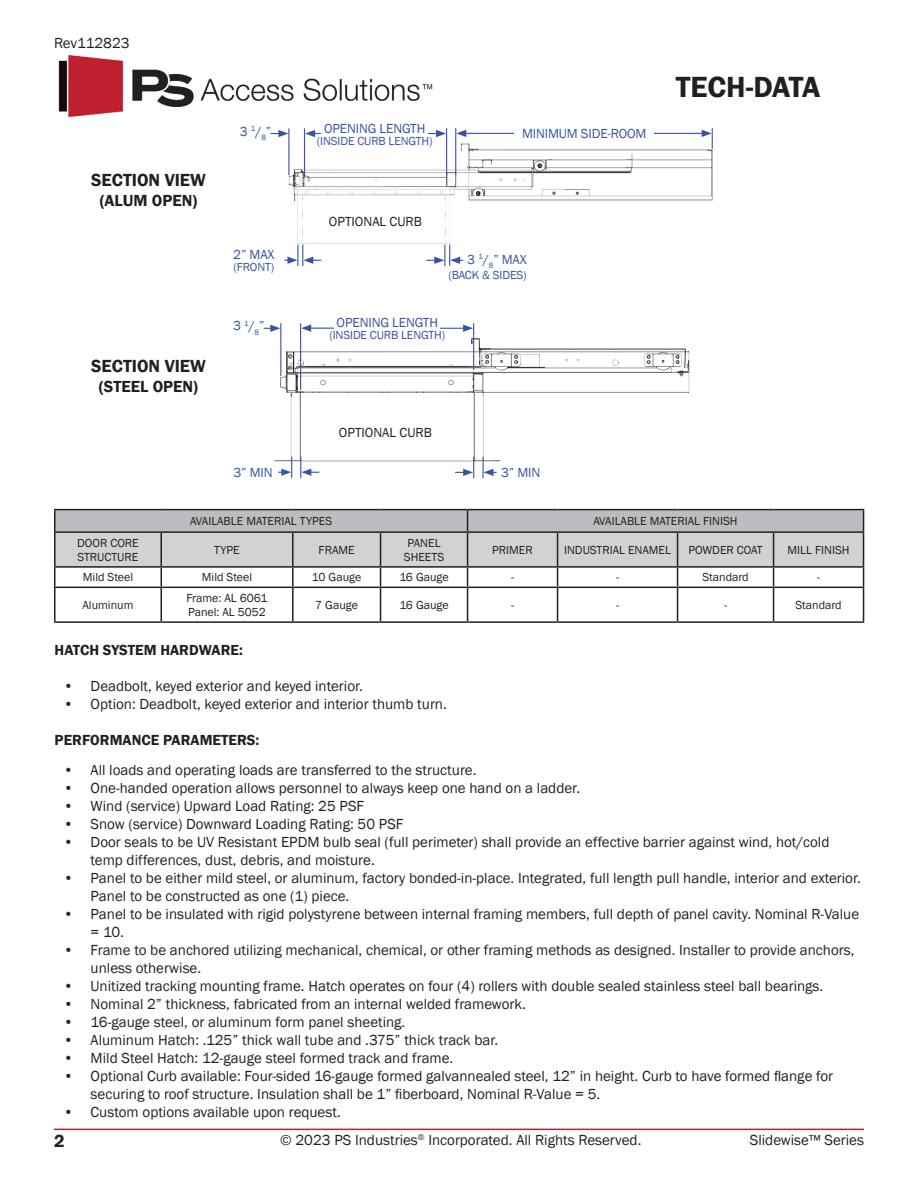
<style>
.page{position:relative;width:918px;height:1188px;background:#fff}
.page>*{position:absolute;margin:0;border:0;box-sizing:border-box;transform-origin:0 0}
.t1{font:600 30px "Franklin Gothic";letter-spacing:-.01em;color:#231f20}
.t2{font:600 18px "Franklin Gothic";color:#231f20}
.t3{font:600 16.5px "Franklin Gothic";color:#231f20}
.t4{font:15px/18px "Franklin Gothic";color:#231f20}
.t5{font:600 15px "Franklin Gothic";color:#231f20}
.t6{font:13.5px "Franklin Gothic";letter-spacing:-.01em;color:#3953a4}
.t7{font:13.5px "Franklin Gothic";color:#231f20}
.t8{font:12px/14.4px "Franklin Gothic";color:#231f20}
.t9{font:12px "Franklin Gothic";letter-spacing:-.01em;color:#3953a4}
</style>
<div class="page">
<hr style="left:54px;top:1129px;width:810px;height:1px;background:#bd202f">
<img style="left:58px;top:55px;width:375px;height:74px">
<img style="left:274px;top:393px;width:227px;height:70px">
<hr style="left:54px;top:509px;width:107px;height:1px;background:#231f20">
<hr style="left:161px;top:509px;width:132px;height:1px;background:#231f20">
<hr style="left:293px;top:509px;width:88px;height:1px;background:#231f20">
<hr style="left:381px;top:509px;width:87px;height:1px;background:#231f20">
<hr style="left:468px;top:509px;width:90px;height:1px;background:#231f20">
<hr style="left:558px;top:509px;width:120px;height:1px;background:#231f20">
<hr style="left:678px;top:509px;width:96px;height:1px;background:#231f20">
<hr style="left:774px;top:509px;width:90px;height:1px;background:#231f20">
<svg style="left:54px;top:510px;width:810px;height:77px"></svg>
<hr style="left:54px;top:587px;width:107px;height:1px;background:#231f20">
<hr style="left:54px;top:588px;width:2px;height:33px;background:#231f20">
<hr style="left:161px;top:587px;width:132px;height:1px;background:#231f20">
<hr style="left:160px;top:588px;width:2px;height:33px;background:#231f20">
<hr style="left:293px;top:587px;width:88px;height:1px;background:#231f20">
<hr style="left:292px;top:588px;width:2px;height:33px;background:#231f20">
<hr style="left:381px;top:587px;width:87px;height:1px;background:#231f20">
<hr style="left:380px;top:588px;width:1px;height:33px;background:#231f20">
<hr style="left:468px;top:587px;width:90px;height:1px;background:#231f20">
<hr style="left:467px;top:588px;width:1px;height:33px;background:#231f20">
<hr style="left:558px;top:587px;width:120px;height:1px;background:#231f20">
<hr style="left:557px;top:588px;width:1px;height:33px;background:#231f20">
<hr style="left:678px;top:587px;width:96px;height:1px;background:#231f20">
<hr style="left:677px;top:588px;width:1px;height:33px;background:#231f20">
<hr style="left:774px;top:587px;width:90px;height:1px;background:#231f20">
<hr style="left:773px;top:588px;width:1px;height:33px;background:#231f20">
<hr style="left:863px;top:588px;width:1px;height:33px;background:#231f20">
<hr style="left:54px;top:621px;width:107px;height:2px;background:#231f20">
<hr style="left:161px;top:621px;width:132px;height:2px;background:#231f20">
<hr style="left:293px;top:621px;width:88px;height:2px;background:#231f20">
<hr style="left:381px;top:621px;width:87px;height:2px;background:#231f20">
<hr style="left:468px;top:621px;width:90px;height:2px;background:#231f20">
<hr style="left:558px;top:621px;width:120px;height:2px;background:#231f20">
<hr style="left:678px;top:621px;width:96px;height:2px;background:#231f20">
<hr style="left:774px;top:621px;width:90px;height:2px;background:#231f20">
<img style="left:289px;top:141px;width:424px;height:60px">
<img style="left:288px;top:168px;width:171px;height:77px">
<hr style="left:304px;top:128px;width:1px;height:47px;background:#3953a4">
<svg style="left:305px;top:130px;width:16px;height:7px"></svg>
<hr style="left:446px;top:128px;width:1px;height:47px;background:#3953a4">
<svg style="left:428px;top:130px;width:18px;height:7px"></svg>
<hr style="left:288px;top:128px;width:1px;height:47px;background:#3953a4">
<svg style="left:270px;top:130px;width:18px;height:7px"></svg>
<hr style="left:455px;top:128px;width:1px;height:47px;background:#3953a4">
<hr style="left:464px;top:133px;width:50px;height:1px;background:#3953a4">
<svg style="left:456px;top:130px;width:10px;height:7px"></svg>
<hr style="left:654px;top:133px;width:50px;height:1px;background:#3953a4">
<svg style="left:702px;top:128px;width:11px;height:21px"></svg>
<svg style="left:284px;top:245px;width:37px;height:21px"></svg>
<svg style="left:426px;top:245px;width:37px;height:21px"></svg>
<img style="left:280px;top:336px;width:410px;height:57px">
<hr style="left:300px;top:323px;width:1px;height:67px;background:#3953a4">
<svg style="left:301px;top:325px;width:33px;height:7px"></svg>
<hr style="left:473px;top:323px;width:1px;height:47px;background:#3953a4">
<svg style="left:440px;top:325px;width:33px;height:7px"></svg>
<hr style="left:280px;top:323px;width:1px;height:53px;background:#3953a4">
<svg style="left:264px;top:325px;width:16px;height:7px"></svg>
<svg style="left:278px;top:457px;width:14px;height:21px"></svg>
<svg style="left:300px;top:457px;width:19px;height:21px"></svg>
<svg style="left:483px;top:457px;width:14px;height:21px"></svg>
<svg style="left:455px;top:457px;width:19px;height:21px"></svg>
<p class="t4" style="left:54px;top:35px;width:77px">Rev112823</p>
<p class="t2" style="left:91px;top:169px;width:116px">SECTION VIEW</p>
<p class="t3" style="left:100px;top:190px;width:99px">(ALUM OPEN)</p>
<p class="t2" style="left:91px;top:355px;width:116px">SECTION VIEW</p>
<p class="t3" style="left:99px;top:377px;width:101px">(STEEL OPEN)</p>
<p class="t6" style="left:324px;top:120px;width:103px">OPENING LENGTH</p>
<p class="t9" style="left:317px;top:134px;width:117px">(INSIDE CURB LENGTH)</p>
<p class="t6" style="left:240px;top:123px;width:33px">3 <sup>1</sup>/<sub>8</sub>”</p>
<p class="t6" style="left:522px;top:125px;width:126px">MINIMUM SIDE-ROOM</p>
<p class="t7" style="left:329px;top:214px;width:95px">OPTIONAL CURB</p>
<p class="t6" style="left:233px;top:246px;width:43px">2” MAX</p>
<p class="t9" style="left:233px;top:260px;width:42px">(FRONT)</p>
<p class="t6" style="left:467px;top:251px;width:61px">3 <sup>1</sup>/<sub>8</sub>” MAX</p>
<p class="t9" style="left:448px;top:267px;width:80px">(BACK &amp; SIDES)</p>
<p class="t6" style="left:233px;top:318px;width:33px">3 <sup>1</sup>/<sub>8</sub>”</p>
<p class="t6" style="left:337px;top:314px;width:103px">OPENING LENGTH</p>
<p class="t9" style="left:329px;top:328px;width:117px">(INSIDE CURB LENGTH)</p>
<p class="t7" style="left:339px;top:424px;width:95px">OPTIONAL CURB</p>
<p class="t6" style="left:233px;top:464px;width:41px">3” MIN</p>
<p class="t6" style="left:501px;top:464px;width:41px">3” MIN</p>
<h1 class="t1" style="left:676px;top:69px;width:146px">TECH-DATA</h1>
<p class="t8" style="left:190px;top:514px;width:144px">AVAILABLE MATERIAL TYPES</p>
<p class="t8" style="left:593px;top:514px;width:146px">AVAILABLE MATERIAL FINISH</p>
<p class="t8" style="left:77px;top:536px;width:63px">DOOR CORE<br>STRUCTURE</p>
<p class="t8" style="left:214px;top:543px;width:27px">TYPE</p>
<p class="t8" style="left:319px;top:543px;width:38px">FRAME</p>
<p class="t8" style="left:404px;top:536px;width:42px;text-align:center">PANEL<br>SHEETS</p>
<p class="t8" style="left:492px;top:543px;width:42px">PRIMER</p>
<p class="t8" style="left:564px;top:543px;width:109px">INDUSTRIAL ENAMEL</p>
<p class="t8" style="left:688px;top:543px;width:76px">POWDER COAT</p>
<p class="t8" style="left:788px;top:543px;width:64px">MILL FINISH</p>
<p class="t8" style="left:83px;top:570px;width:52px">Mild Steel</p>
<p class="t8" style="left:202px;top:570px;width:52px">Mild Steel</p>
<p class="t8" style="left:312px;top:570px;width:51px">10 Gauge</p>
<p class="t8" style="left:399px;top:570px;width:51px">16 Gauge</p>
<p class="t8" style="left:511px;top:570px;width:4px">-</p>
<p class="t8" style="left:616px;top:570px;width:4px">-</p>
<p class="t8" style="left:702px;top:570px;width:48px">Standard</p>
<p class="t8" style="left:817px;top:570px;width:4px">-</p>
<p class="t8" style="left:83px;top:598px;width:52px">Aluminum</p>
<p class="t8" style="left:187px;top:591px;width:82px">Frame: AL 6061</p>
<p class="t8" style="left:188px;top:605px;width:79px">Panel: AL 5052</p>
<p class="t8" style="left:315px;top:598px;width:44px">7 Gauge</p>
<p class="t8" style="left:399px;top:598px;width:51px">16 Gauge</p>
<p class="t8" style="left:511px;top:598px;width:4px">-</p>
<p class="t8" style="left:616px;top:598px;width:4px">-</p>
<p class="t8" style="left:724px;top:598px;width:4px">-</p>
<p class="t8" style="left:795px;top:598px;width:48px">Standard</p>
<p class="t5" style="left:55px;top:640px;width:190px">HATCH SYSTEM HARDWARE:</p>
<p class="t4" style="left:64px;top:677px;width:301px">• Deadbolt, keyed exterior and keyed interior.</p>
<p class="t4" style="left:64px;top:695px;width:385px">• Option: Deadbolt, keyed exterior and interior thumb turn.</p>
<p class="t5" style="left:55px;top:730px;width:206px">PERFORMANCE PARAMETERS:</p>
<p class="t4" style="left:64px;top:762px;width:414px">• All loads and operating loads are transferred to the structure.</p>
<p class="t4" style="left:64px;top:780px;width:518px">• One-handed operation allows personnel to always keep one hand on a ladder.</p>
<p class="t4" style="left:64px;top:798px;width:302px">• Wind (service) Upward Load Rating: 25 PSF</p>
<p class="t4" style="left:64px;top:816px;width:341px">• Snow (service) Downward Loading Rating: 50 PSF</p>
<p class="t4" style="left:91px;top:834px;width:740px;text-indent:-27px">• Door seals to be UV Resistant EPDM bulb seal (full perimeter) shall provide an effective barrier against wind, hot/cold temp differences, dust, debris, and moisture.</p>
<p class="t4" style="left:91px;top:870px;width:772px;text-indent:-27px">• Panel to be either mild steel, or aluminum, factory bonded-in-place. Integrated, full length pull handle, interior and exterior.<br>Panel to be constructed as one (1) piece.</p>
<p class="t4" style="left:91px;top:906px;width:770px;text-indent:-27px">• Panel to be insulated with rigid polystyrene between internal framing members, full depth of panel cavity. Nominal R-Value = 10.</p>
<p class="t4" style="left:91px;top:942px;width:765px;text-indent:-27px">• Frame to be anchored utilizing mechanical, chemical, or other framing methods as designed. Installer to provide anchors, unless otherwise.</p>
<p class="t4" style="left:64px;top:978px;width:761px">• Unitized tracking mounting frame. Hatch operates on four (4) rollers with double sealed stainless steel ball bearings.</p>
<p class="t4" style="left:64px;top:996px;width:464px">• Nominal 2” thickness, fabricated from an internal welded framework.</p>
<p class="t4" style="left:64px;top:1014px;width:343px">• 16-gauge steel, or aluminum form panel sheeting.</p>
<p class="t4" style="left:64px;top:1032px;width:436px">• Aluminum Hatch: .125” thick wall tube and .375” thick track bar.</p>
<p class="t4" style="left:64px;top:1050px;width:391px">• Mild Steel Hatch: 12-gauge steel formed track and frame.</p>
<p class="t4" style="left:91px;top:1068px;width:744px;text-indent:-27px">• Optional Curb available: Four-sided 16-gauge formed galvannealed steel, 12” in height. Curb to have formed flange for securing to roof structure. Insulation shall be 1” fiberboard, Nominal R-Value = 5.</p>
<p class="t4" style="left:64px;top:1104px;width:279px">• Custom options available upon request.</p>
<p class="t4" style="left:280px;top:1131px;width:363px">© 2023 PS Industries<sup>®</sup> Incorporated. All Rights Reserved.</p>
<p class="t2" style="left:54px;top:1130px;width:12px">2</p>
<p class="t4" style="left:750px;top:1131px;width:116px">Slidewise™ Series</p>
</div>
